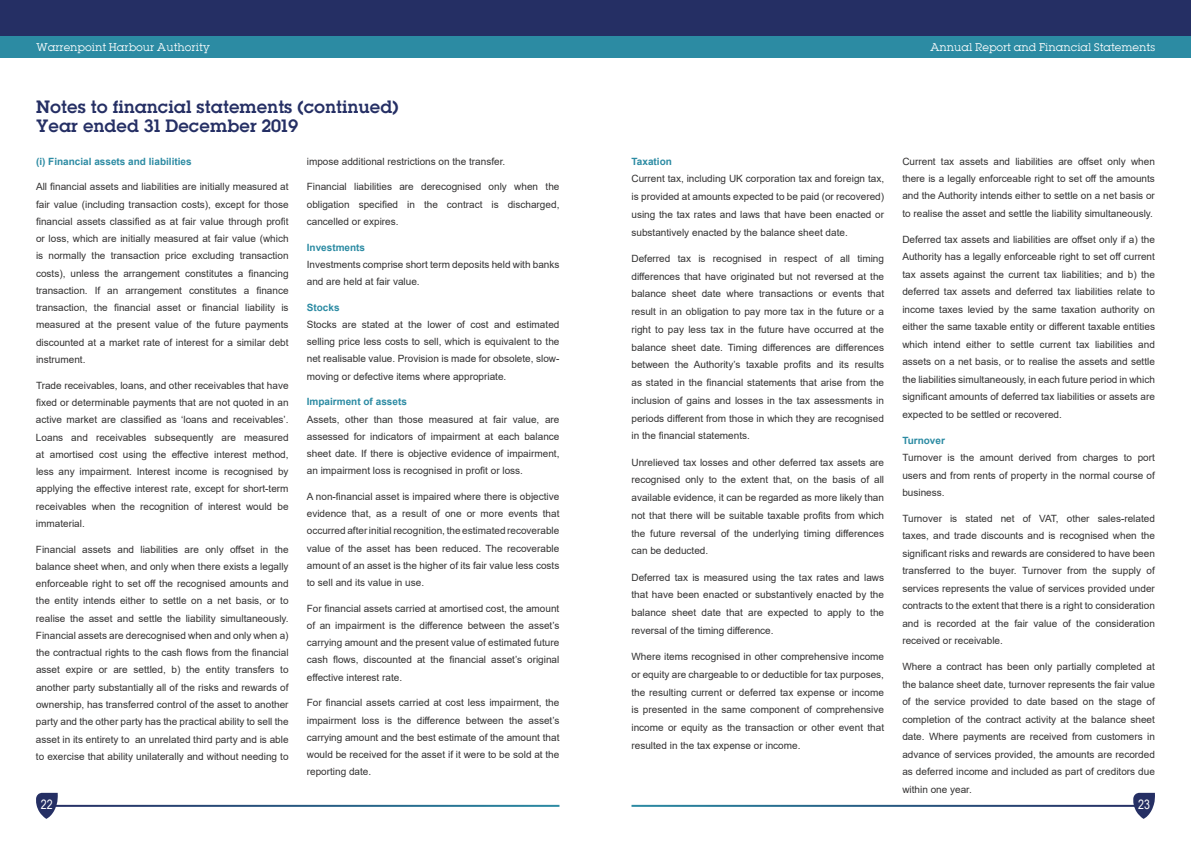
<style>
.page{position:relative;width:1191px;height:842px;background:#fff}
.page>*{position:absolute;margin:0;border:0;box-sizing:border-box;transform-origin:0 0}
.t1{font:16px/19.2px "Lubalin Demi";color:#252f64}
.t2{font:13px "Arial Narrow";color:#fff}
.t3{font:10px/17.3px "Arial";color:#333232;text-align:justify}
.t4{font:700 10px "Arial";color:#2c8ba3}
.t5{font:10px "Lubalin";color:#fff}
</style>
<div class="page">
<div style="left:0;top:0;width:1191px;height:37px;background:#252f64"></div>
<svg style="left:36px;top:793px;width:22px;height:26px"></svg>
<div style="left:0;top:36px;width:596px;height:21px;background:#2c8ba3"></div>
<svg style="left:1132px;top:793px;width:23px;height:26px"></svg>
<div style="left:596px;top:36px;width:595px;height:21px;background:#2c8ba3"></div>
<p class="t5" style="left:36px;top:40px;width:176px">Warrenpoint Harbour Authority</p>
<p class="t5" style="left:930px;top:40px;width:226px">Annual Report and Financial Statements</p>
<h1 class="t1" style="left:36px;top:97px;width:364px">Notes to financial statements (continued)<br>Year ended 31 December 2019</h1>
<p class="t4" style="left:36px;top:154px;width:157px">(i) Financial assets and liabilities</p>
<p class="t3" style="left:36px;top:178px;width:254px">All financial assets and liabilities are initially measured at fair value (including transaction costs), except for those financial assets classified as at fair value through profit or loss, which are initially measured at fair value (which is normally the transaction price excluding transaction costs), unless the arrangement constitutes a financing transaction. If an arrangement constitutes a finance transaction, the financial asset or financial liability is measured at the present value of the future payments discounted at a market rate of interest for a similar debt instrument.</p>
<p class="t3" style="left:36px;top:376px;width:254px">Trade receivables, loans, and other receivables that have fixed or determinable payments that are not quoted in an active market are classified as ‘loans and receivables’.<br>Loans and receivables subsequently are measured at amortised cost using the effective interest method, less any impairment. Interest income is recognised by applying the effective interest rate, except for short-term receivables when the recognition of interest would be immaterial.</p>
<p class="t3" style="left:36px;top:540px;width:254px">Financial assets and liabilities are only offset in the balance sheet when, and only when there exists a legally enforceable right to set off the recognised amounts and the entity intends either to settle on a net basis, or to realise the asset and settle the liability simultaneously.<br>Financial assets are derecognised when and only when a) the contractual rights to the cash flows from the financial asset expire or are settled, b) the entity transfers to another party substantially all of the risks and rewards of ownership, has transferred control of the asset to another party and the other party has the practical ability to sell the asset in its entirety to an unrelated third party and is able to exercise that ability unilaterally and without needing to</p>
<p class="t3" style="left:307px;top:152px;width:200px">impose additional restrictions on the transfer.</p>
<p class="t3" style="left:307px;top:178px;width:254px">Financial liabilities are derecognised only when the obligation specified in the contract is discharged, cancelled or expires.</p>
<p class="t4" style="left:307px;top:240px;width:60px">Investments</p>
<p class="t3" style="left:307px;top:256px;width:254px">Investments comprise short term deposits held with banks and are held at fair value.</p>
<p class="t4" style="left:307px;top:300px;width:34px">Stocks</p>
<p class="t3" style="left:307px;top:316px;width:254px">Stocks are stated at the lower of cost and estimated selling price less costs to sell, which is equivalent to the net realisable value. Provision is made for obsolete, slow&shy;moving or defective items where appropriate.</p>
<p class="t4" style="left:307px;top:395px;width:102px">Impairment of assets</p>
<p class="t3" style="left:307px;top:410px;width:254px">Assets, other than those measured at fair value, are assessed for indicators of impairment at each balance sheet date. If there is objective evidence of impairment, an impairment loss is recognised in profit or loss.</p>
<p class="t3" style="left:307px;top:488px;width:254px">A non-financial asset is impaired where there is objective evidence that, as a result of one or more events that occurred after initial recognition, the estimated recoverable value of the asset has been reduced. The recoverable amount of an asset is the higher of its fair value less costs to sell and its value in use.</p>
<p class="t3" style="left:307px;top:600px;width:254px">For financial assets carried at amortised cost, the amount of an impairment is the difference between the asset’s carrying amount and the present value of estimated future cash flows, discounted at the financial asset’s original effective interest rate.</p>
<p class="t3" style="left:307px;top:694px;width:254px">For financial assets carried at cost less impairment, the impairment loss is the difference between the asset’s carrying amount and the best estimate of the amount that would be received for the asset if it were to be sold at the reporting date.</p>
<h2 class="t2" style="left:41px;top:794px;width:13px">22</h2>
<p class="t4" style="left:631px;top:154px;width:42px">Taxation</p>
<p class="t3" style="left:631px;top:170px;width:254px;line-height:17.8px">Current tax, including UK corporation tax and foreign tax, is provided at amounts expected to be paid (or recovered) using the tax rates and laws that have been enacted or substantively enacted by the balance sheet date.</p>
<p class="t3" style="left:631px;top:249px;width:254px;line-height:17.7px">Deferred tax is recognised in respect of all timing differences that have originated but not reversed at the balance sheet date where transactions or events that result in an obligation to pay more tax in the future or a right to pay less tax in the future have occurred at the balance sheet date. Timing differences are differences between the Authority’s taxable profits and its results as stated in the financial statements that arise from the inclusion of gains and losses in the tax assessments in periods different from those in which they are recognised in the financial statements.</p>
<p class="t3" style="left:631px;top:453px;width:254px;line-height:17.8px">Unrelieved tax losses and other deferred tax assets are recognised only to the extent that, on the basis of all available evidence, it can be regarded as more likely than not that there will be suitable taxable profits from which the future reversal of the underlying timing differences can be deducted.</p>
<p class="t3" style="left:631px;top:568px;width:254px;line-height:17.8px">Deferred tax is measured using the tax rates and laws that have been enacted or substantively enacted by the balance sheet date that are expected to apply to the reversal of the timing difference.</p>
<p class="t3" style="left:631px;top:648px;width:254px;line-height:17.8px">Where items recognised in other comprehensive income or equity are chargeable to or deductible for tax purposes, the resulting current or deferred tax expense or income is presented in the same component of comprehensive income or equity as the transaction or other event that resulted in the tax expense or income.</p>
<p class="t3" style="left:902px;top:152px;width:254px">Current tax assets and liabilities are offset only when there is a legally enforceable right to set off the amounts and the Authority intends either to settle on a net basis or to realise the asset and settle the liability simultaneously.</p>
<p class="t3" style="left:902px;top:231px;width:254px">Deferred tax assets and liabilities are offset only if a) the Authority has a legally enforceable right to set off current tax assets against the current tax liabilities; and b) the deferred tax assets and deferred tax liabilities relate to income taxes levied by the same taxation authority on either the same taxable entity or different taxable entities which intend either to settle current tax liabilities and assets on a net basis, or to realise the assets and settle the liabilities simultaneously, in each future period in which significant amounts of deferred tax liabilities or assets are expected to be settled or recovered.</p>
<p class="t4" style="left:902px;top:433px;width:44px">Turnover</p>
<p class="t3" style="left:902px;top:449px;width:254px">Turnover is the amount derived from charges to port users and from rents of property in the normal course of business.</p>
<p class="t3" style="left:902px;top:510px;width:254px">Turnover is stated net of VAT, other sales-related taxes, and trade discounts and is recognised when the significant risks and rewards are considered to have been transferred to the buyer. Turnover from the supply of services represents the value of services provided under contracts to the extent that there is a right to consideration and is recorded at the fair value of the consideration received or receivable.</p>
<p class="t3" style="left:902px;top:658px;width:254px">Where a contract has been only partially completed at the balance sheet date, turnover represents the fair value of the service provided to date based on the stage of completion of the contract activity at the balance sheet date. Where payments are received from customers in advance of services provided, the amounts are recorded as deferred income and included as part of creditors due within one year.</p>
<h2 class="t2" style="left:1138px;top:794px;width:13px">23</h2>
</div>
